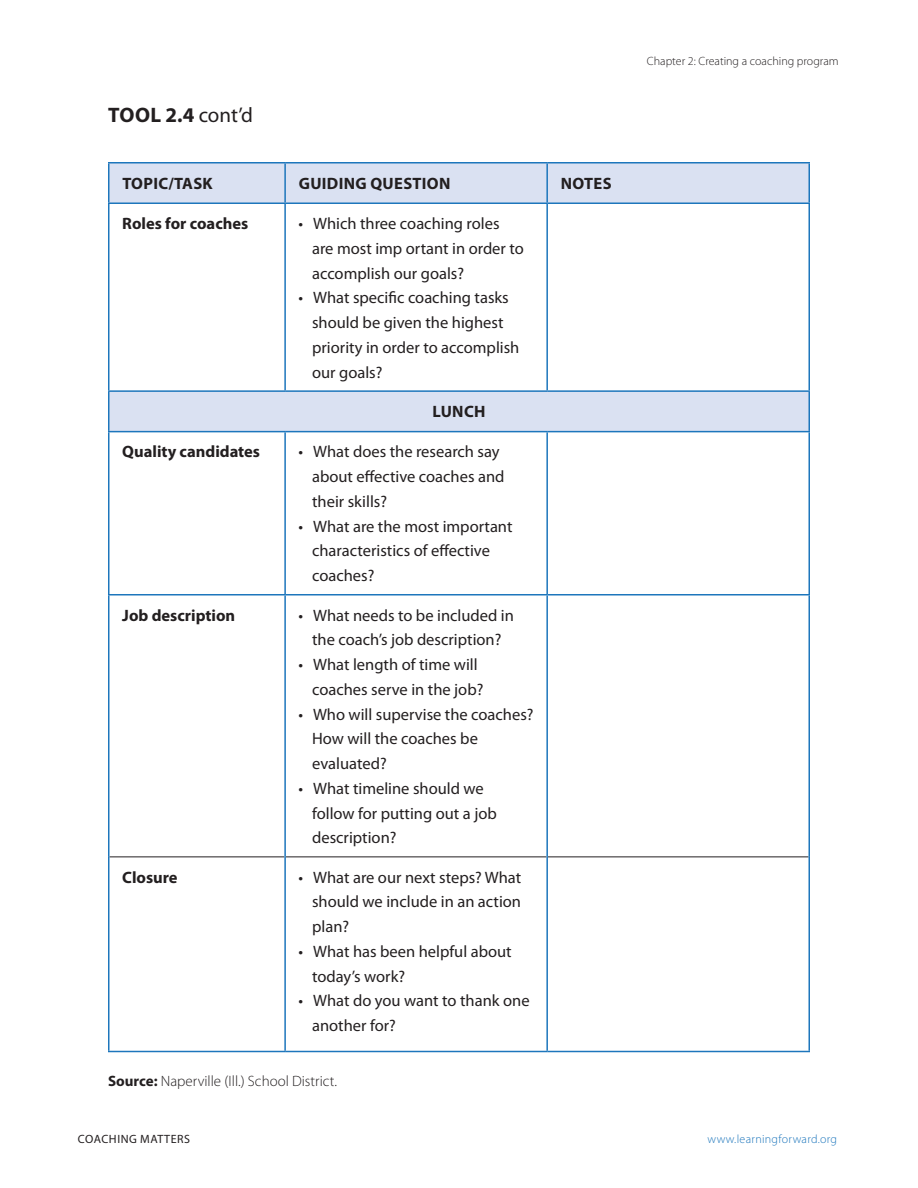
<style>
.page{position:relative;width:918px;height:1188px;background:#fff}
.page>*{position:absolute;margin:0;border:0;box-sizing:border-box;transform-origin:0 0}
.t1{font:700 21px "Myriad Pro";color:#231f20}
.t2{font:16.5px/24.8px "Myriad Pro";color:#231f20}
.t3{font:700 16.5px "Myriad Pro";color:#231f20}
.t4{font:300 15px "Myriad Pro";color:#231f20}
.t5{font:300 12px "Myriad Pro";color:#231f20}
.t6{font:300 12px "Myriad Pro";letter-spacing:.025em;color:#1d76bc}
.t7{font:12px "Myriad Pro";letter-spacing:.045em;color:#231f20}
.s1{font-weight:400}
.s2{font-weight:700}
</style>
<div class="page">
<svg style="left:110px;top:164px;width:698px;height:267px"></svg>
<hr style="left:110px;top:856px;width:174px;height:1px;background:#231f20">
<hr style="left:286px;top:856px;width:260px;height:1px;background:#231f20">
<hr style="left:548px;top:856px;width:261px;height:1px;background:#231f20">
<hr style="left:108px;top:162px;width:177px;height:2px;background:#1d76bc">
<hr style="left:108px;top:164px;width:2px;height:38px;background:#1d76bc">
<hr style="left:285px;top:162px;width:262px;height:2px;background:#1d76bc">
<hr style="left:284px;top:164px;width:2px;height:38px;background:#1d76bc">
<hr style="left:547px;top:162px;width:263px;height:2px;background:#1d76bc">
<hr style="left:546px;top:164px;width:2px;height:38px;background:#1d76bc">
<hr style="left:808px;top:164px;width:2px;height:38px;background:#1d76bc">
<hr style="left:108px;top:202px;width:177px;height:2px;background:#1d76bc">
<hr style="left:285px;top:202px;width:262px;height:2px;background:#1d76bc">
<hr style="left:547px;top:202px;width:263px;height:2px;background:#1d76bc">
<hr style="left:108px;top:204px;width:2px;height:186px;background:#1d76bc">
<hr style="left:284px;top:204px;width:2px;height:186px;background:#1d76bc">
<hr style="left:546px;top:204px;width:2px;height:186px;background:#1d76bc">
<hr style="left:808px;top:204px;width:2px;height:186px;background:#1d76bc">
<hr style="left:108px;top:390px;width:177px;height:2px;background:#1d76bc">
<hr style="left:108px;top:392px;width:2px;height:39px;background:#1d76bc">
<hr style="left:285px;top:390px;width:262px;height:2px;background:#1d76bc">
<hr style="left:547px;top:390px;width:263px;height:2px;background:#1d76bc">
<hr style="left:808px;top:392px;width:2px;height:39px;background:#1d76bc">
<hr style="left:108px;top:431px;width:177px;height:1px;background:#1d76bc">
<hr style="left:108px;top:432px;width:2px;height:162px;background:#1d76bc">
<hr style="left:285px;top:431px;width:262px;height:1px;background:#1d76bc">
<hr style="left:284px;top:432px;width:2px;height:162px;background:#1d76bc">
<hr style="left:547px;top:431px;width:263px;height:1px;background:#1d76bc">
<hr style="left:546px;top:432px;width:2px;height:162px;background:#1d76bc">
<hr style="left:808px;top:432px;width:2px;height:162px;background:#1d76bc">
<hr style="left:108px;top:594px;width:177px;height:2px;background:#1d76bc">
<hr style="left:108px;top:596px;width:2px;height:261px;background:#1d76bc">
<hr style="left:285px;top:594px;width:262px;height:2px;background:#1d76bc">
<hr style="left:284px;top:596px;width:2px;height:261px;background:#1d76bc">
<hr style="left:547px;top:594px;width:263px;height:2px;background:#1d76bc">
<hr style="left:546px;top:596px;width:2px;height:261px;background:#1d76bc">
<hr style="left:808px;top:596px;width:2px;height:261px;background:#1d76bc">
<hr style="left:108px;top:857px;width:2px;height:194px;background:#1d76bc">
<hr style="left:284px;top:857px;width:2px;height:194px;background:#1d76bc">
<hr style="left:546px;top:857px;width:2px;height:194px;background:#1d76bc">
<hr style="left:808px;top:857px;width:2px;height:194px;background:#1d76bc">
<hr style="left:108px;top:1051px;width:177px;height:1px;background:#1d76bc">
<hr style="left:285px;top:1051px;width:262px;height:1px;background:#1d76bc">
<hr style="left:547px;top:1051px;width:263px;height:1px;background:#1d76bc">
<p class="t1" style="left:108px;top:101px;width:146px">Tool 2.4 <span class="s1">cont’d</span></p>
<p class="t3" style="left:122px;top:173px;width:92px">Topic/task</p>
<p class="t3" style="left:299px;top:173px;width:50px">Guiding</p>
<p class="t3" style="left:370px;top:173px;width:79px">question</p>
<p class="t3" style="left:561px;top:173px;width:52px">Notes</p>
<p class="t3" style="left:122px;top:213px;width:128px">Roles for coaches</p>
<p class="t2" style="left:312px;top:211px;width:213px;text-indent:-13px">• Which three coaching roles are most imp ortant in order to accomplish our goals?</p>
<p class="t2" style="left:312px;top:285px;width:209px;text-indent:-13px">• What specific coaching tasks should be given the highest priority in order to accomplish our goals?</p>
<p class="t3" style="left:432px;top:401px;width:55px">Lunch</p>
<p class="t3" style="left:122px;top:441px;width:139px">Quality candidates</p>
<p class="t2" style="left:312px;top:439px;width:194px;text-indent:-13px">• What does the research say about effective coaches and their skills?</p>
<p class="t2" style="left:312px;top:514px;width:202px;text-indent:-13px">• What are the most important characteristics of effective coaches?</p>
<p class="t3" style="left:122px;top:604px;width:115px">Job description</p>
<p class="t2" style="left:299px;top:602px;width:217px;text-align:center">• What needs to be included in the coach’s job description?</p>
<p class="t2" style="left:312px;top:652px;width:173px;text-indent:-13px">• What length of time will coaches serve in the job?</p>
<p class="t2" style="left:312px;top:701px;width:223px;text-indent:-13px">• Who will supervise the coaches?<br>How will the coaches be evaluated?</p>
<p class="t2" style="left:312px;top:776px;width:186px;text-indent:-13px">• What timeline should we follow for putting out a job description?</p>
<p class="t3" style="left:122px;top:866px;width:57px">Closure</p>
<p class="t2" style="left:312px;top:865px;width:211px;text-align:justify;text-indent:-13px">• What are our next steps? What should we include in an action plan?</p>
<p class="t2" style="left:312px;top:939px;width:201px;text-indent:-13px">• What has been helpful about today’s work?</p>
<p class="t2" style="left:312px;top:988px;width:219px;text-indent:-13px">• What do you want to thank one another for?</p>
<p class="t4" style="left:108px;top:1073px;width:230px"><span class="s2">Source:</span> Naperville (Ill.) School District.</p>
<p class="t5" style="left:647px;top:55px;width:193px">Chapter 2: Creating a coaching program</p>
<p class="t7" style="left:78px;top:1132px;width:114px">Coaching Matters</p>
<p class="t6" style="left:708px;top:1132px;width:131px">www.learningforward.org</p>
</div>
